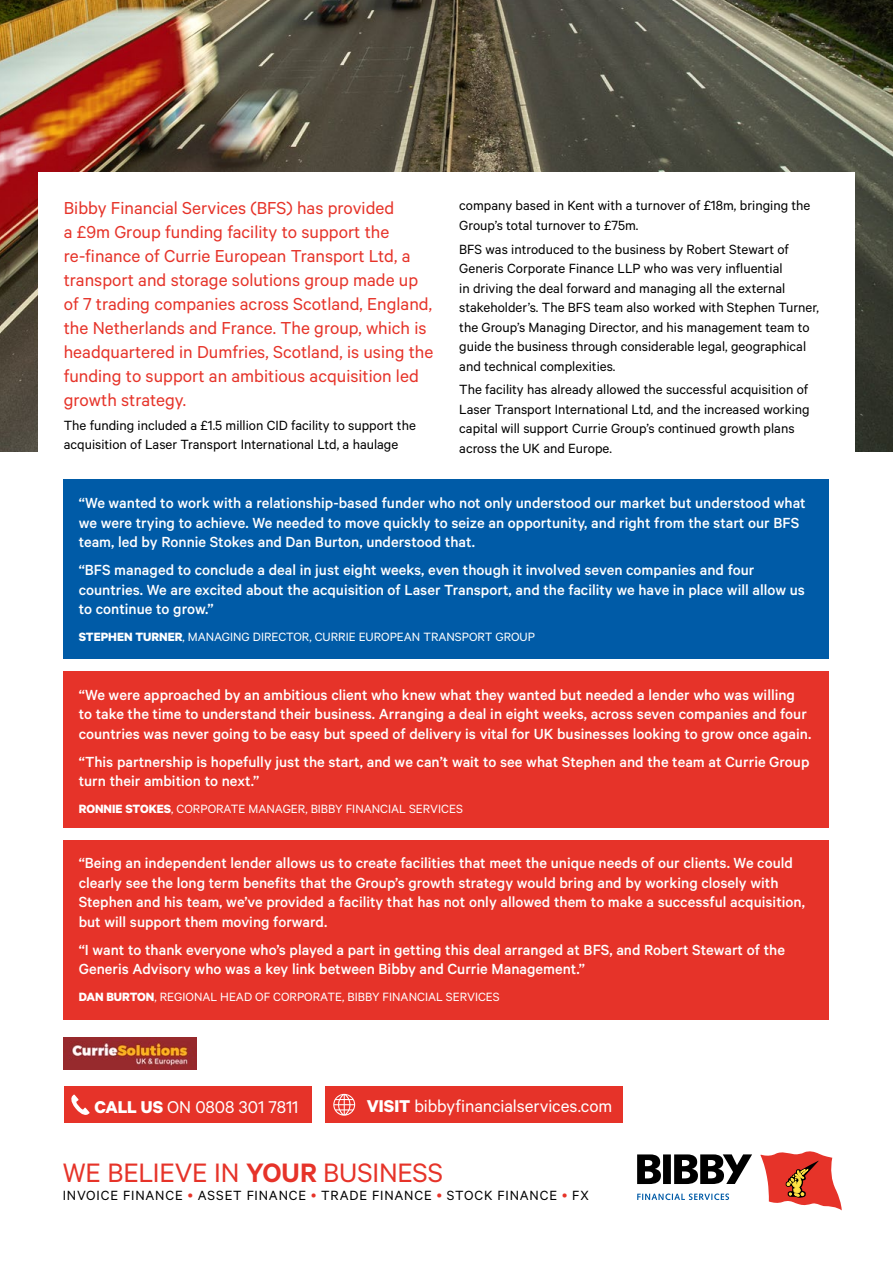
<style>
.page{position:relative;width:893px;height:1263px;background:#fff}
.page>*{position:absolute;margin:0;border:0;box-sizing:border-box;transform-origin:0 0}
.t1{font:30px "Calibre";letter-spacing:-.01em;color:#e63329}
.t2{font:19.5px/24px "Calibre";color:#e63329}
.t3{font:19.2px "Calibre";letter-spacing:-.005em;color:#fff}
.t4{font:500 16.5px/19.5px "Calibre";color:#fff}
.t5{font:15px/19.5px "Calibre";color:#000}
.t6{font:15px "Calibre";letter-spacing:.055em;color:#000}
.t7{font:13.5px "Calibre";color:#fff}
.s1{font-weight:700}
.s2{font-weight:600}
.s3{color:#e63329}
</style>
<div class="page">
<img style="left:0;top:0;width:893px;height:451px">
<svg style="left:637px;top:1154px;width:24px;height:30px"></svg>
<div style="left:663px;top:1154px;width:8px;height:30px;background:#000"></div>
<svg style="left:674px;top:1154px;width:78px;height:30px"></svg>
<svg style="left:760px;top:1151px;width:82px;height:59px"></svg>
<svg style="left:637px;top:1193px;width:92px;height:7px"></svg>
<div style="left:38px;top:173px;width:817px;height:306px;background:#fff"></div>
<div style="left:64px;top:1086px;width:248px;height:37px;background:#e63329"></div>
<svg style="left:71px;top:1094px;width:19px;height:21px"></svg>
<div style="left:326px;top:1086px;width:297px;height:37px;background:#e63329"></div>
<svg style="left:333px;top:1094px;width:22px;height:22px"></svg>
<img style="left:64px;top:1037px;width:133px;height:32px">
<div style="left:64px;top:479px;width:765px;height:180px;background:#005ba7"></div>
<div style="left:64px;top:671px;width:765px;height:157px;background:#e63329"></div>
<div style="left:64px;top:840px;width:765px;height:180px;background:#e63329"></div>
<p class="t2" style="left:64px;top:195px;width:371px">Bibby Financial Services (BFS) has provided<br>a £9m Group funding facility to support the re-finance of Currie European Transport Ltd, a transport and storage solutions group made up of 7 trading companies across Scotland, England, the Netherlands and France. The group, which is headquartered in Dumfries, Scotland, is using the funding to support an ambitious acquisition led growth strategy.</p>
<p class="t5" style="left:64px;top:415px;width:354px">The funding included a £1.5 million CID facility to support the acquisition of Laser Transport International Ltd, a haulage</p>
<p class="t5" style="left:459px;top:195px;width:353px">company based in Kent with a turnover of £18m, bringing the<br>Group’s total turnover to £75m.</p>
<p class="t5" style="left:459px;top:239px;width:361px">BFS was introduced to the business by Robert Stewart of Generis Corporate Finance LLP who was very influential<br>in driving the deal forward and managing all the external stakeholder’s. The BFS team also worked with Stephen Turner, the Group’s Managing Director, and his management team to guide the business through considerable legal, geographical and technical complexities.</p>
<p class="t5" style="left:459px;top:379px;width:352px">The facility has already allowed the successful acquisition of Laser Transport International Ltd, and the increased working capital will support Currie Group’s continued growth plans across the UK and Europe.</p>
<p class="t4" style="left:79px;top:493px;width:729px">“We wanted to work with a relationship-based funder who not only understood our market but understood what we were trying to achieve. We needed to move quickly to seize an opportunity, and right from the start our BFS team, led by Ronnie Stokes and Dan Burton, understood that.</p>
<p class="t4" style="left:79px;top:560px;width:728px">“BFS managed to conclude a deal in just eight weeks, even though it involved seven companies and four countries. We are excited about the acquisition of Laser Transport, and the facility we have in place will allow us to continue to grow.”</p>
<p class="t7" style="left:79px;top:628px;width:458px"><span class="s1">STEPHEN TURNER</span>, MANAGING DIRECTOR, CURRIE EUROPEAN TRANSPORT GROUP</p>
<p class="t4" style="left:79px;top:684px;width:734px">“We were approached by an ambitious client who knew what they wanted but needed a lender who was willing to take the time to understand their business. Arranging a deal in eight weeks, across seven companies and four countries was never going to be easy but speed of delivery is vital for UK businesses looking to grow once again.</p>
<p class="t4" style="left:79px;top:751px;width:732px">“This partnership is hopefully just the start, and we can’t wait to see what Stephen and the team at Currie Group turn their ambition to next.”</p>
<p class="t7" style="left:79px;top:800px;width:386px"><span class="s1">RONNIE STOKES</span>, CORPORATE MANAGER, BIBBY FINANCIAL SERVICES</p>
<p class="t4" style="left:79px;top:853px;width:728px">“Being an independent lender allows us to create facilities that meet the unique needs of our clients. We could clearly see the long term benefits that the Group’s growth strategy would bring and by working closely with Stephen and his team, we’ve provided a facility that has not only allowed them to make a successful acquisition, but will support them moving forward.</p>
<p class="t4" style="left:79px;top:939px;width:708px">“I want to thank everyone who’s played a part in getting this deal arranged at BFS, and Robert Stewart of the<br>Generis Advisory who was a key link between Bibby and Currie Management.”</p>
<p class="t7" style="left:79px;top:989px;width:423px"><span class="s1">DAN BURTON</span>, REGIONAL HEAD OF CORPORATE, BIBBY FINANCIAL SERVICES</p>
<p class="t3" style="left:94px;top:1096px;width:206px"><span class="s1">CALL US</span> ON 0808 301 7811</p>
<p class="t3" style="left:367px;top:1095px;width:247px"><span class="s1">VISIT</span> bibbyfinancialservices.com</p>
<h1 class="t1" style="left:63px;top:1155px;width:382px">WE BELIEVE IN <span class="s2">YOUR</span> BUSINESS</h1>
<p class="t6" style="left:63px;top:1186px;width:528px">INVOICE FINANCE <span class="s3">•</span> ASSET FINANCE <span class="s3">•</span> TRADE FINANCE <span class="s3">•</span> STOCK FINANCE <span class="s3">•</span> FX</p>
</div>
